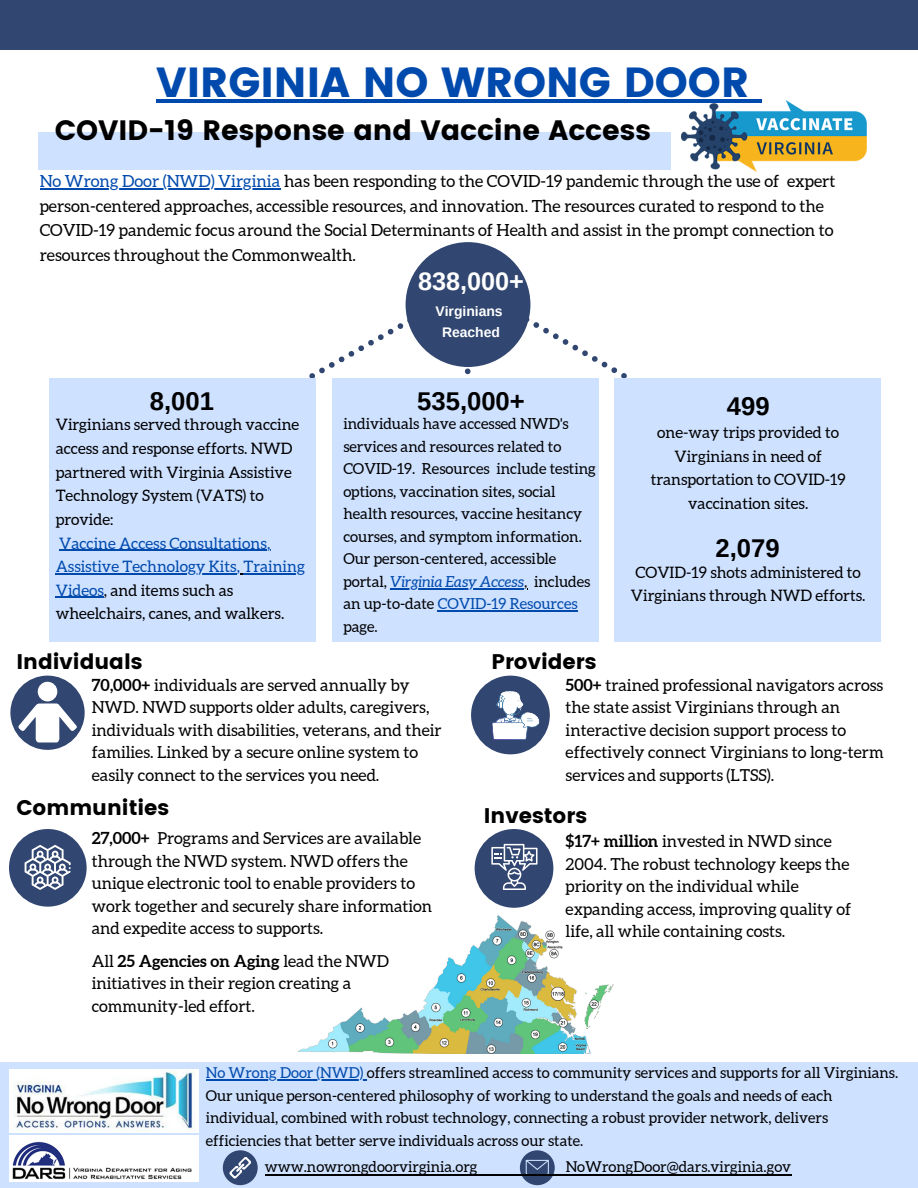
<style>
.page{position:relative;width:918px;height:1188px;background:#fff}
.page>*{position:absolute;margin:0;border:0;box-sizing:border-box;transform-origin:0 0}
.t1{font:42px "Poppins";color:#004aad}
.t2{font:28.05px "Poppins";color:#000}
.t3{font:700 25.65px "Arimo";color:#000}
.t4{font:700 25.2px "Arimo";color:#fff}
.t5{font:21.15px "Poppins";color:#000}
.t6{font:16.65px/24.8px "Aleo";color:#000}
.t7{font:16.5px/22.5px "Aleo";color:#000}
.t8{font:15.75px/23.7px "Aleo";color:#000}
.t9{font:15.75px/23.7px "Aleo";color:#004aad}
.t10{font:15.15px/22.5px "Aleo";color:#000}
.t11{font:15px/22.5px "Aleo";color:#000}
.t12{font:700 13.95px "Arimo";color:#fff}
.s1{color:#004aad}
.s2{font-style:italic;color:#004aad}
.s3{font-style:italic}
.s4{color:#000}
.s5{font-weight:700}
</style>
<div class="page">
<div style="left:0;top:0;width:918px;height:50px;background:#314670"></div>
<div style="left:471px;top:676px;width:79px;height:78px;background:#314670;border-radius:50%"></div>
<svg style="left:492px;top:691px;width:48px;height:49px"></svg>
<div style="left:9px;top:829px;width:78px;height:78px;background:#314670;border-radius:50%"></div>
<svg style="left:25px;top:845px;width:46px;height:45px"></svg>
<img style="left:298px;top:915px;width:316px;height:139px">
<div style="left:475px;top:829px;width:78px;height:79px;background:#314670;border-radius:50%"></div>
<svg style="left:491px;top:844px;width:47px;height:46px"></svg>
<svg style="left:10px;top:676px;width:75px;height:74px"></svg>
<div style="left:0;top:1062px;width:918px;height:126px;background:#cee1ff"></div>
<img style="left:9px;top:1136px;width:189px;height:46px">
<img style="left:9px;top:1069px;width:189px;height:63px">
<div style="left:39px;top:132px;width:632px;height:37px;background:#cee1ff"></div>
<svg style="left:465px;top:368px;width:6px;height:7px"></svg>
<div style="left:332px;top:378px;width:266px;height:264px;background:#cee1ff"></div>
<svg style="left:309px;top:312px;width:115px;height:66px"></svg>
<div style="left:49px;top:378px;width:267px;height:264px;background:#cee1ff"></div>
<svg style="left:513px;top:310px;width:114px;height:75px"></svg>
<div style="left:614px;top:378px;width:267px;height:264px;background:#cee1ff"></div>
<div style="left:406px;top:242px;width:124px;height:125px;background:#314670;border-radius:50%"></div>
<img style="left:682px;top:101px;width:184px;height:70px">
<div style="left:223px;top:1150px;width:35px;height:35px;background:#314670;border-radius:50%"></div>
<svg style="left:229px;top:1157px;width:22px;height:22px"></svg>
<svg style="left:520px;top:1150px;width:35px;height:35px"></svg>
<hr style="left:59px;top:550px;width:208px;height:1px;background:#004aad">
<hr style="left:56px;top:573px;width:181px;height:1px;background:#004aad">
<hr style="left:244px;top:573px;width:61px;height:1px;background:#004aad">
<hr style="left:56px;top:597px;width:48px;height:1px;background:#004aad">
<hr style="left:390px;top:588px;width:134px;height:1px;background:#004aad">
<hr style="left:438px;top:611px;width:140px;height:1px;background:#004aad">
<hr style="left:156px;top:99px;width:593px;height:3px;background:#004aad">
<svg style="left:749px;top:99px;width:13px;height:3px"></svg>
<hr style="left:40px;top:188px;width:241px;height:1px;background:#004aad">
<hr style="left:206px;top:1079px;width:161px;height:2px;background:#004aad">
<svg style="left:265px;top:1174px;width:13px;height:1px"></svg>
<hr style="left:278px;top:1174px;width:287px;height:1px;background:#000">
<hr style="left:566px;top:1174px;width:225px;height:1px;background:#000">
<p class="t1" style="left:156px;top:58px;width:594px">VIRGINIA NO WRONG DOOR</p>
<p class="t2" style="left:55px;top:114px;width:598px">COVID-19 Response and Vaccine Access</p>
<p class="t6" style="left:40px;top:168px;width:797px"><span class="s1">No Wrong Door (NWD) Virginia</span> has been responding to the COVID-19 pandemic through the use of expert person-centered approaches, accessible resources, and innovation. The resources curated to respond to the COVID-19 pandemic focus around the Social Determinants of Health and assist in the prompt connection to resources throughout the Commonwealth.</p>
<p class="t4" style="left:418px;top:267px;width:107px">838,000+</p>
<p class="t12" style="left:435px;top:303px;width:69px">Virginians</p>
<p class="t12" style="left:442px;top:324px;width:60px">Reached</p>
<p class="t3" style="left:150px;top:386px;width:66px">8,001</p>
<p class="t3" style="left:417px;top:386px;width:109px">535,000+</p>
<p class="t3" style="left:727px;top:391px;width:44px">499</p>
<p class="t8" style="left:651px;top:421px;width:197px;text-align:center">one-way trips provided to<br>Virginians in need of transportation to COVID-19 vaccination sites.</p>
<p class="t10" style="left:343px;top:413px;width:254px">individuals have accessed NWD's services and resources related to<br>COVID-19. Resources include testing options, vaccination sites, social health resources, vaccine hesitancy courses, and symptom information.<br>Our person-centered, accessible portal, <span class="s2">Virginia Easy Access</span><span class="s3">,</span> includes an up-to-date <span class="s1">COVID-19 Resources </span>page.</p>
<p class="t8" style="left:56px;top:413px;width:245px">Virginians served through vaccine access and response efforts. NWD partnered with Virginia Assistive<br>Technology System (VATS) to provide:</p>
<p class="t9" style="left:56px;top:531px;width:251px">Vaccine Access Consultations,<br>Assistive Technology Kits, Training<br>Videos<span class="s4">, and items such as wheelchairs, canes, and walkers.</span></p>
<p class="t3" style="left:715px;top:534px;width:66px">2,079</p>
<p class="t8" style="left:631px;top:560px;width:236px">COVID-19 shots administered to<br>Virginians through NWD efforts.</p>
<p class="t5" style="left:16px;top:650px;width:128px">Individuals</p>
<p class="t5" style="left:492px;top:650px;width:107px">Providers</p>
<p class="t7" style="left:92px;top:674px;width:351px"><span class="s5">70,000+</span> individuals are served annually by NWD. NWD supports older adults, caregivers, individuals with disabilities, veterans, and their families. Linked by a secure online system to easily connect to the services you need.</p>
<p class="t5" style="left:16px;top:795px;width:154px">Communities</p>
<p class="t7" style="left:92px;top:827px;width:342px"><span class="s5">27,000+</span> Programs and Services are available through the NWD system. NWD offers the unique electronic tool to enable providers to work together and securely share information and expedite access to supports.</p>
<p class="t7" style="left:92px;top:950px;width:299px">All <span class="s5">25 Agencies on Aging</span> lead the NWD initiatives in their region creating a community-led effort.</p>
<p class="t7" style="left:566px;top:674px;width:320px"><span class="s5">500+</span> trained professional navigators across the state assist Virginians through an interactive decision support process to effectively connect Virginians to long-term services and supports (LTSS).</p>
<p class="t5" style="left:484px;top:803px;width:105px">Investors</p>
<p class="t7" style="left:566px;top:830px;width:287px"><span class="s5">$17+ million</span> invested in NWD since 2004. The robust technology keeps the priority on the individual while expanding access, improving quality of life, all while containing costs.</p>
<p class="t11" style="left:206px;top:1062px;width:694px"><span class="s1">No Wrong Door (NWD)</span> offers streamlined access to community services and supports for all Virginians.<br>Our unique person-centered philosophy of working to understand the goals and needs of each individual, combined with robust technology, connecting a robust provider network, delivers efficiencies that better serve individuals across our state.</p>
<p class="t11" style="left:265px;top:1156px;width:214px">www.nowrongdoorvirginia.org</p>
<p class="t11" style="left:566px;top:1156px;width:227px">NoWrongDoor@dars.virginia.gov</p>
</div>
